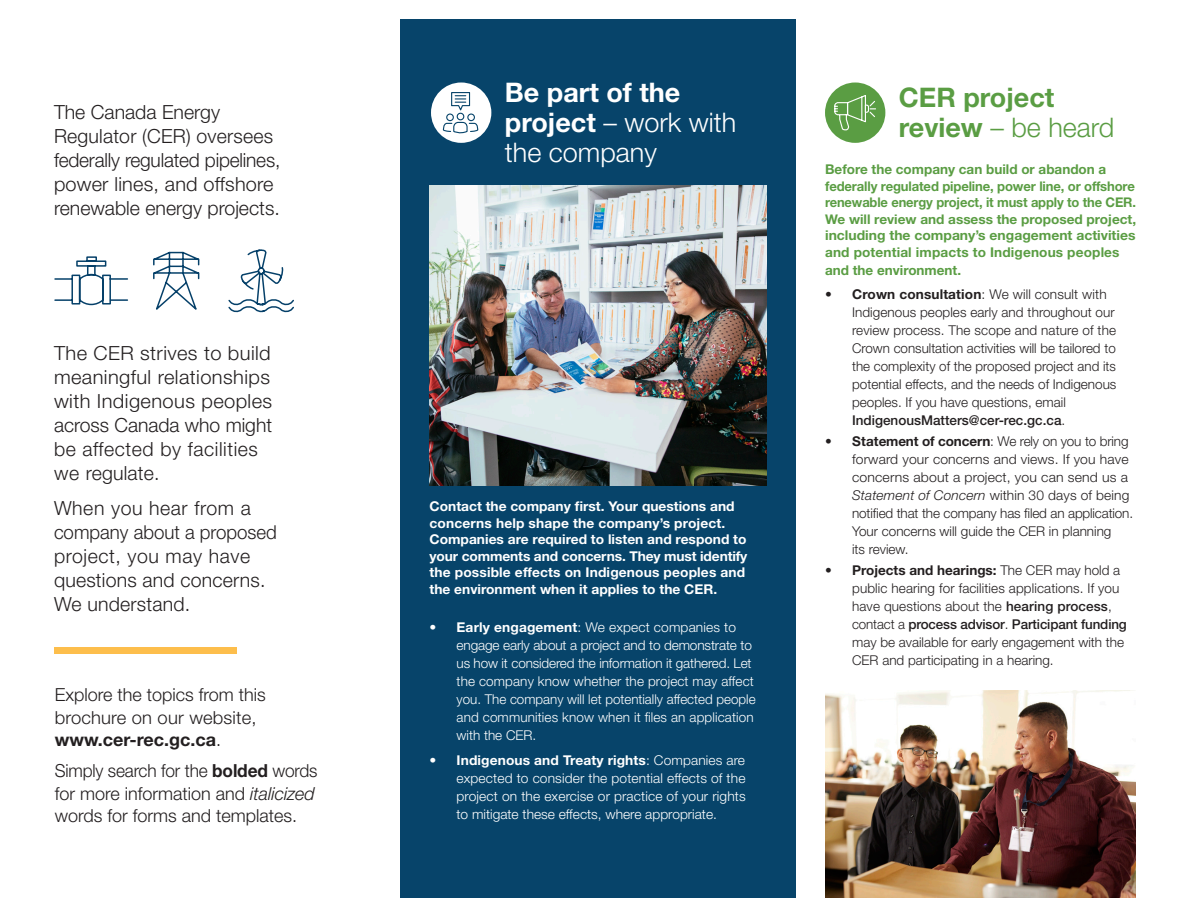
<style>
.page{position:relative;width:1188px;height:918px;background:#fff}
.page>*{position:absolute;margin:0;border:0;box-sizing:border-box;transform-origin:0 0}
.Copy{font:300 27px/30px "Helvetica Neue LT Std";color:#fff}
.Copy-2{font:700 27px/30px "Helvetica Neue LT Std";color:#5a9d43}
.t1{font:300 19.5px/24px "Helvetica Neue LT Std";letter-spacing:.01em;color:#231f20}
.t2{font:300 19.5px "Helvetica Neue LT Std";letter-spacing:.03em;color:#231f20}
.t3{font:300 19.2px "Helvetica Neue LT Std";color:#231f20}
.t4{font:300 18px/22.5px "Helvetica Neue LT Std";color:#231f20;scale:.96 1}
.t5{font:300 18px/22.5px "Helvetica Neue LT Std";color:#231f20}
.t6{font:300 13.5px/18px "Helvetica Neue LT Std";color:#231f20}
.t7{font:300 13.5px/18px "Helvetica Neue LT Std";color:#fff}
.Copy-3{font:700 13.5px/16.5px "Helvetica Neue LT Std";color:#fff}
.Copy-4{font:700 13.5px/16.5px "Helvetica Neue LT Std";color:#5a9d43}
.Copy-5{font:700 13.35px/16.5px "Helvetica Neue LT Std";color:#5a9d43;text-align:justify}
.s1{font-weight:700}
.s2{font-style:italic}
.s3{font-weight:300}
.s4{font-weight:500}
</style>
<div class="page">
<div style="left:400px;top:19px;width:396px;height:878px;background:#07446a"></div>
<div style="left:825px;top:83px;width:60px;height:60px;background:#5a9d43;border-radius:50%"></div>
<svg style="left:834px;top:95px;width:43px;height:42px"></svg>
<div style="left:431px;top:83px;width:60px;height:60px;background:#fff;border-radius:50%"></div>
<svg style="left:442px;top:92px;width:37px;height:42px"></svg>
<img style="left:430px;top:185px;width:337px;height:301px">
<svg style="left:153px;top:251px;width:47px;height:59px"></svg>
<svg style="left:54px;top:256px;width:74px;height:50px"></svg>
<svg style="left:228px;top:249px;width:66px;height:64px"></svg>
<div style="left:55px;top:647px;width:182px;height:7px;background:#fdbe4c"></div>
<img style="left:825px;top:691px;width:311px;height:206px">
<p class="t1" style="left:54px;top:99px;width:228px">The Canada Energy<br>Regulator (CER) oversees federally regulated pipelines, power lines, and offshore renewable energy projects.</p>
<p class="t1" style="left:54px;top:341px;width:220px">The CER strives to build meaningful relationships with Indigenous peoples across Canada who might be affected by facilities we regulate.</p>
<p class="t2" style="left:54px;top:496px;width:198px">When you hear from a</p>
<p class="t3" style="left:54px;top:520px;width:224px">company about a proposed</p>
<p class="t1" style="left:54px;top:544px;width:213px">project, you may have questions and concerns.<br>We understand.</p>
<p class="t5" style="left:55px;top:683px;width:213px">Explore the topics from this brochure on our website, <span class="s1">www.cer-rec.gc.ca</span>.</p>
<p class="t4" style="left:55px;top:759px;width:275px">Simply search for the <span class="s1">bolded</span> words for more information and <span class="s2">italicized </span>words for forms and templates.</p>
<p class="Copy" style="left:505px;top:77px;width:233px"><span class="s1">Be part of the project</span> – work with the company</p>
<p class="Copy-3" style="left:430px;top:498px;width:319px">Contact the company first. Your questions and concerns help shape the company’s project.<br>Companies are required to listen and respond to your comments and concerns. They must identify the possible effects on Indigenous peoples and the environment when it applies to the CER.</p>
<p class="t7" style="left:457px;top:618px;width:301px;text-indent:-27px"><span class="s1">• Early engagement</span>: We expect companies to engage early about a project and to demonstrate to us how it considered the information it gathered. Let the company know whether the project may affect you. The company will let potentially affected people and communities know when it files an application with the CER.</p>
<p class="t7" style="left:457px;top:750px;width:291px;text-align:justify;text-indent:-27px"><span class="s1">• Indigenous and Treaty rights</span>: Companies are expected to consider the potential effects of the project on the exercise or practice of your rights to mitigate these effects, where appropriate.</p>
<p class="Copy-2" style="left:899px;top:82px;width:217px">CER project review <span class="s3">– be heard</span></p>
<p class="Copy-4" style="left:825px;top:161px;width:283px">Before the company can build or abandon a</p>
<p class="Copy-5" style="left:825px;top:177px;width:313px">federally regulated pipeline, power line, or offshore renewable energy project, it must apply to the CER.<br>We will review and assess the proposed project,</p>
<p class="Copy-4" style="left:825px;top:227px;width:312px">including the company’s engagement activities and potential impacts to Indigenous peoples</p>
<p class="Copy-4" style="left:825px;top:261px;width:138px">and the environment.</p>
<p class="t6" style="left:852px;top:285px;width:266px;text-indent:-27px"><span class="s1">• Crown consultation</span>: We will consult with Indigenous peoples early and throughout our review process. The scope and nature of the Crown consultation activities will be tailored to the complexity of the proposed project and its potential effects, and the needs of Indigenous peoples. If you have questions, email <span class="s4">IndigenousMatters@cer-rec.gc.ca</span>.</p>
<p class="t6" style="left:852px;top:432px;width:283px;text-indent:-27px"><span class="s1">• Statement of concern</span>: We rely on you to bring forward your concerns and views. If you have concerns about a project, you can send us a <span class="s2">Statement of Concern</span> within 30 days of being notified that the company has filed an application.<br>Your concerns will guide the CER in planning<br>its review.</p>
<p class="t6" style="left:852px;top:561px;width:276px;text-indent:-27px"><span class="s1">• Projects and hearings:</span> The CER may hold a public hearing for facilities applications. If you have questions about the <span class="s4">hearing process</span>, contact a <span class="s4">process advisor</span>. <span class="s4">Participant funding </span>may be available for early engagement with the CER and participating in a hearing.</p>
</div>
